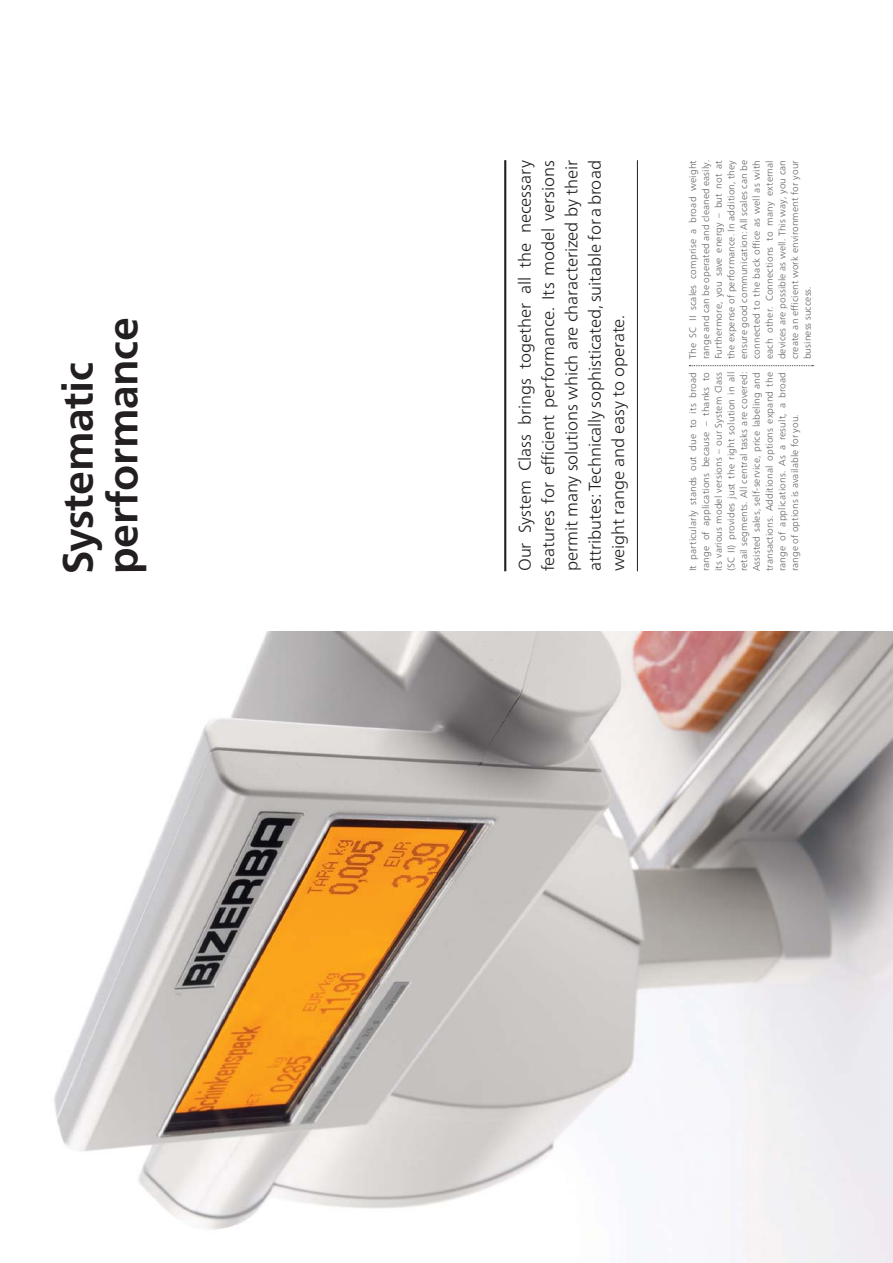
<style>
.page{position:relative;width:893px;height:1263px;background:#fff}
.page>*{position:absolute;margin:0;border:0;box-sizing:border-box;transform-origin:0 0}
.t1{font:700 42.45px/44.5px "Neue Frutiger LT Pro";letter-spacing:-.01em;color:#231f20}
.t2{font:300 16.95px/23.2px "Neue Frutiger LT Pro";letter-spacing:-.01em;color:#231f20;text-align:justify}
.t3{font:300 9.6px/12.8px "Neue Frutiger LT Pro";letter-spacing:.01em;color:#636466;text-align:justify}
</style>
<div class="page">
<img style="left:54px;top:631px;width:839px;height:631px">
<hr style="left:504px;top:160px;width:2px;height:411px;background:#231f20">
<hr style="left:637px;top:160px;width:1px;height:411px;background:#231f20">
<svg style="left:689px;top:365px;width:124px;height:1px"></svg>
<h1 class="t1" style="left:59px;top:574px;width:258px;rotate:-90deg">Systematic performance</h1>
<p class="t2" style="left:515px;top:571px;width:412px;rotate:-90deg">Our System Class brings together all the necessary features for efficient performance. Its model versions permit many solutions which are characterized by their attributes: Technically sophisticated, suitable for a broad weight range and easy to operate.</p>
<p class="t3" style="left:687px;top:359px;width:201px;rotate:-90deg">The SC II scales comprise a broad weight range and can be operated and cleaned easily.<br>Furthermore, you save energy – but not at the expense of performance. In addition, they ensure good communication: All scales can be connected to the back office as well as with each other. Connections to many external devices are possible as well. This way, you can create an efficient work environment for your business success.</p>
<p class="t3" style="left:687px;top:571px;width:201px;rotate:-90deg">It particularly stands out due to its broad range of applications because – thanks to its various model versions – our System Class (SC II) provides just the right solution in all retail segments. All central tasks are covered:<br>Assisted sales, self-service, price labeling and transactions. Additional options expand the range of applications. As a result, a broad range of options is available for you.</p>
</div>
